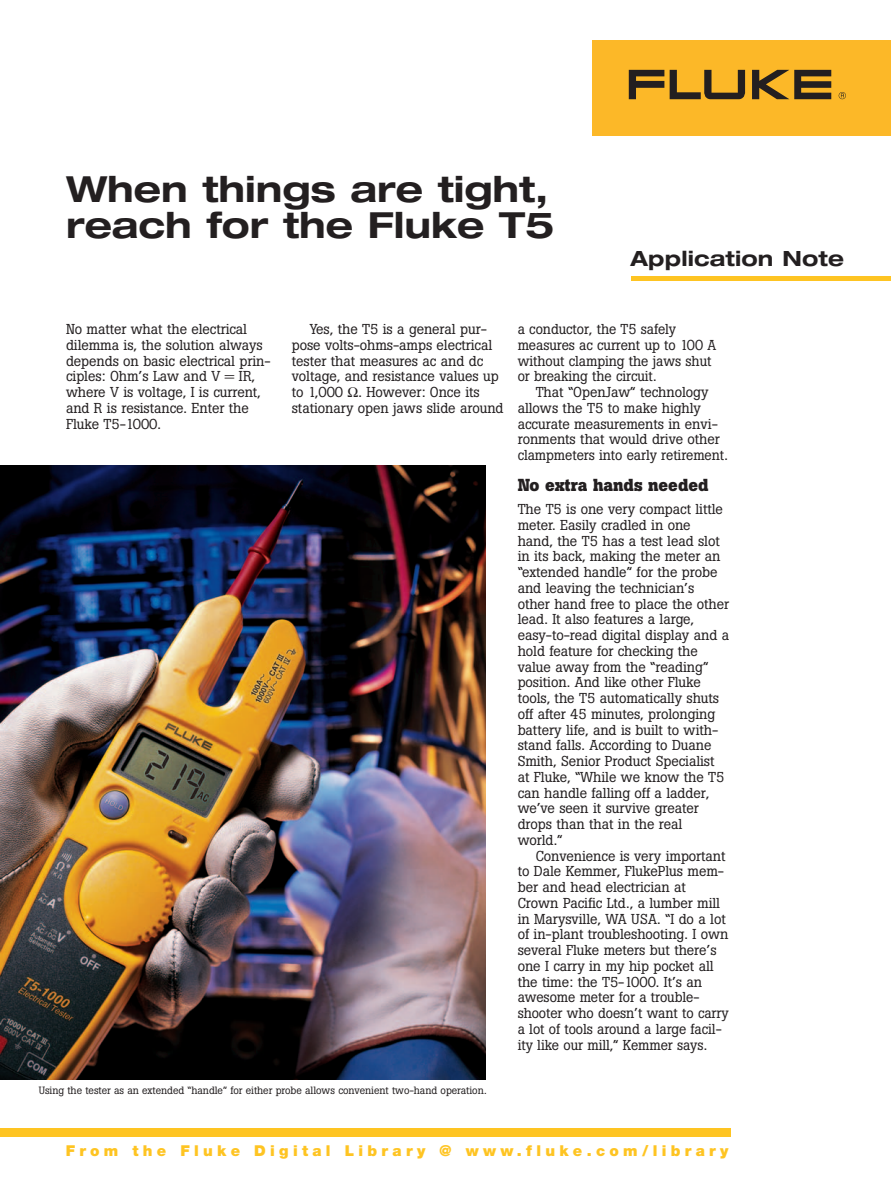
<style>
.page{position:relative;width:891px;height:1188px;background:#fff}
.page>*{position:absolute;margin:0;border:0;box-sizing:border-box;transform-origin:0 0}
.t1{font:700 expanded 36px/36px "Helvetica Neue";color:#231f20}
.t2{font:700 expanded 21px "Helvetica Neue";letter-spacing:.01em;color:#231f20}
.t3{font:700 17.25px "Boton";color:#231f20}
.t4{font:900 15px "Helvetica Neue";letter-spacing:.285em;color:#fec422}
.t5{font:14.25px/15.8px "Boton";letter-spacing:-.005em;color:#231f20}
.t6{font:10.5px "Boton";letter-spacing:-.005em;color:#231f20}
</style>
<div class="page">
<img style="left:1px;top:466px;width:485px;height:614px">
<div style="left:592px;top:41px;width:299px;height:95px;background:#fcb828"></div>
<svg style="left:629px;top:70px;width:35px;height:29px"></svg>
<svg style="left:752px;top:70px;width:79px;height:29px"></svg>
<svg style="left:670px;top:70px;width:75px;height:29px"></svg>
<svg style="left:839px;top:92px;width:7px;height:7px"></svg>
<div style="left:0;top:1128px;width:730px;height:8px;background:#fec422"></div>
<div style="left:631px;top:276px;width:260px;height:5px;background:#fec422"></div>
<h1 class="t1" style="left:66px;top:174px;width:490px">When things are tight, reach for the Fluke T5</h1>
<h2 class="t2" style="left:631px;top:251px;width:215px">Application Note</h2>
<p class="t5" style="left:66px;top:323px;width:206px">No matter what the electrical dilemma is, the solution always depends on basic electrical prin&shy;ciples: Ohm’s Law and V = IR, where V is voltage, I is current, and R is resistance. Enter the<br>Fluke T5-1000.</p>
<p class="t5" style="left:292px;top:323px;width:213px;text-indent:18px">Yes, the T5 is a general pur&shy;pose volts-ohms-amps electrical tester that measures ac and dc voltage, and resistance values up to 1,000 . However: Once its stationary open jaws slide around</p>
<p class="t6" style="left:39px;top:1087px;width:449px">Using the tester as an extended “handle” for either probe allows convenient two-hand operation.</p>
<p class="t5" style="left:518px;top:323px;width:200px">a conductor, the T5 safely measures ac current up to 100 A without clamping the jaws shut or breaking the circuit.</p>
<p class="t5" style="left:518px;top:386px;width:212px;text-indent:18px">That “OpenJaw” technology allows the T5 to make highly accurate measurements in envi&shy;ronments that would drive other clampmeters into early retirement.</p>
<p class="t3" style="left:518px;top:479px;width:192px">No extra hands needed</p>
<p class="t5" style="left:518px;top:503px;width:213px">The T5 is one very compact little meter. Easily cradled in one hand, the T5 has a test lead slot in its back, making the meter an “extended handle” for the probe and leaving the technician’s other hand free to place the other lead. It also features a large, easy-to-read digital display and a hold feature for checking the value away from the “reading” position. And like other Fluke tools, the T5 automatically shuts off after 45 minutes, prolonging battery life, and is built to with&shy;stand falls. According to Duane<br>Smith, Senior Product Specialist at Fluke, “While we know the T5 can handle falling off a ladder, we’ve seen it survive greater drops than that in the real world.”</p>
<p class="t5" style="left:518px;top:849px;width:213px;text-indent:18px">Convenience is very important to Dale Kemmer, FlukePlus mem&shy;ber and head electrician at<br>Crown Pacific Ltd., a lumber mill in Marysville, WA USA. “I do a lot of in-plant troubleshooting. I own several Fluke meters but there’s one I carry in my hip pocket all the time: the T5-1000. It’s an awesome meter for a trouble&shy;shooter who doesn’t want to carry a lot of tools around a large facil&shy;ity like our mill,” Kemmer says.</p>
<p class="t4" style="left:66px;top:1145px;width:664px">From the Fluke Digital Library @ www.fluke.com/library</p>
</div>
